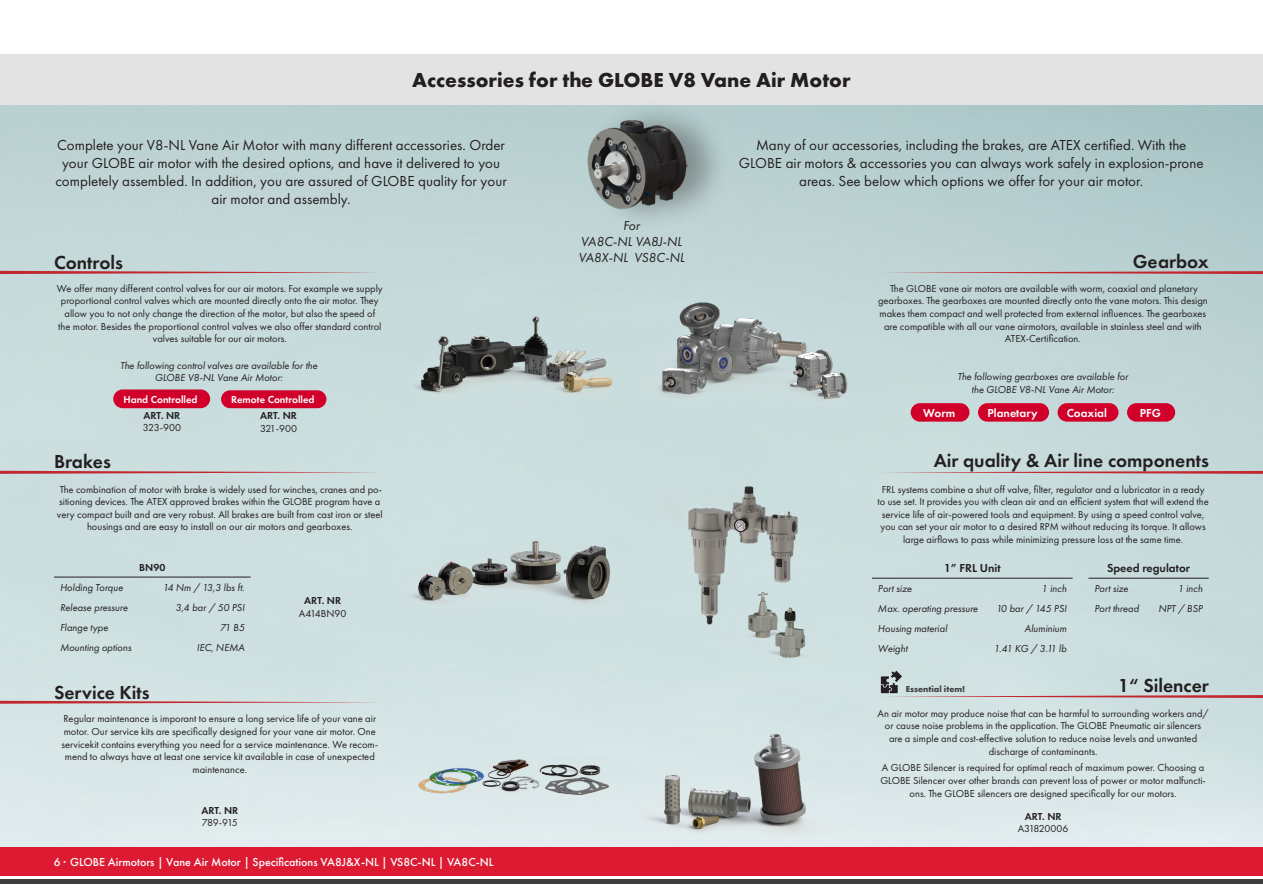
<style>
.page{position:relative;width:1263px;height:893px;background:#fff}
.page>*{position:absolute;margin:0;border:0;box-sizing:border-box;transform-origin:0 0}
.header{font:700 21px "Futura PT";color:#231f20}
.t1{font:600 19.5px "Futura PT";color:#231f20}
.t2{font:15px/18px "Futura PT";color:#231f20;text-align:center}
.t3{font:italic 13.5px "Futura PT";color:#231f20}
.t4{font:500 12px "Futura PT";color:#fff}
.t5{font:600 12px "Futura PT";color:#fff}
.t6{font:600 12px "Futura PT";color:#231f20}
.t7{font:10.5px/12.6px "Futura PT";color:#231f20;text-align:center}
.t8{font:italic 10.5px/12.6px "Futura PT";color:#231f20;text-align:center}
.t9{font:600 10.5px "Futura PT";color:#231f20}
.t10{font:600 10.5px "Futura PT";color:#fff}
.tussenkop{font:700 9px "Futura PT";color:#3e3e3f}
</style>
<div class="page">
<div style="left:0;top:847px;width:21px;height:29px;background:#dc1a32"></div>
<div style="left:1px;top:847px;width:1262px;height:29px;background:#dc1a32"></div>
<hr style="left:0;top:879px;width:1263px;height:4px;background:#3e3e3f">
<img style="left:0;top:104px;width:1263px;height:743px">
<div style="left:0;top:54px;width:1263px;height:50px;background:#e3e3e3"></div>
<hr style="left:54px;top:577px;width:98px;height:1px;background:#231f20">
<hr style="left:152px;top:577px;width:99px;height:1px;background:#231f20">
<svg style="left:0;top:471px;width:383px;height:3px"></svg>
<img style="left:409px;top:303px;width:205px;height:115px">
<div style="left:113px;top:389px;width:97px;height:19px;background:#d1002b;border-radius:9px"></div>
<div style="left:221px;top:390px;width:105px;height:18px;background:#d1002b;border-radius:9px"></div>
<svg style="left:0;top:271px;width:383px;height:3px"></svg>
<img style="left:641px;top:725px;width:191px;height:111px">
<img style="left:641px;top:293px;width:213px;height:114px">
<div style="left:911px;top:403px;width:58px;height:19px;background:#d1002b;border-radius:9px"></div>
<div style="left:978px;top:403px;width:71px;height:19px;background:#d1002b;border-radius:9px"></div>
<div style="left:1057px;top:403px;width:61px;height:19px;background:#d1002b;border-radius:9px"></div>
<div style="left:1127px;top:403px;width:48px;height:19px;background:#d1002b;border-radius:9px"></div>
<img style="left:405px;top:724px;width:213px;height:99px">
<svg style="left:0;top:701px;width:383px;height:3px"></svg>
<hr style="left:872px;top:578px;width:113px;height:1px;background:#231f20">
<hr style="left:985px;top:578px;width:88px;height:1px;background:#231f20">
<svg style="left:880px;top:471px;width:383px;height:3px"></svg>
<img style="left:681px;top:479px;width:125px;height:152px">
<img style="left:736px;top:589px;width:61px;height:54px">
<img style="left:760px;top:605px;width:61px;height:60px">
<img style="left:401px;top:511px;width:221px;height:125px">
<hr style="left:1088px;top:578px;width:63px;height:1px;background:#231f20">
<hr style="left:1151px;top:578px;width:58px;height:1px;background:#231f20">
<svg style="left:880px;top:271px;width:383px;height:3px"></svg>
<div style="left:586px;top:98px;width:145px;height:134px;background:#231f20;opacity:.37"></div>
<img style="left:535px;top:109px;width:193px;height:109px">
<svg style="left:880px;top:695px;width:383px;height:3px"></svg>
<img style="left:880px;top:671px;width:23px;height:23px">
<p class="header" style="left:412px;top:66px;width:440px">Accessories for the GLOBE V8 Vane Air Motor</p>
<p class="t2" style="left:55px;top:136px;width:453px">Complete your V8-NL Vane Air Motor with many different accessories. Order your GLOBE air motor with the desired options, and have it delivered to you completely assembled. In addition, you are assured of GLOBE quality for your air motor and assembly.</p>
<p class="t1" style="left:54px;top:251px;width:70px">Controls</p>
<p class="t7" style="left:57px;top:282px;width:327px">We offer many different control valves for our air motors. For example we supply proportional control valves which are mounted directly onto the air motor. They allow you to not only change the direction of the motor, but also the speed of<br>the motor. Besides the proportional control valves we also offer standard control valves suitable for our air motors.</p>
<p class="t1" style="left:54px;top:449px;width:58px">Brakes</p>
<p class="t8" style="left:120px;top:359px;width:199px">The following control valves are available for the<br>GLOBE V8-NL Vane Air Motor:</p>
<p class="t9" style="left:143px;top:408px;width:38px">ART. NR</p>
<p class="t7" style="left:143px;top:421px;width:40px">323-900</p>
<p class="t10" style="left:123px;top:393px;width:76px">Hand Controlled</p>
<p class="t10" style="left:231px;top:393px;width:85px">Remote Controlled</p>
<p class="t9" style="left:260px;top:409px;width:38px">ART. NR</p>
<p class="t7" style="left:260px;top:422px;width:39px">321-900</p>
<p class="t7" style="left:57px;top:483px;width:327px">The combination of motor with brake is widely used for winches, cranes and po&shy;sitioning devices. The ATEX approved brakes within the GLOBE program have a very compact built and are very robust. All brakes are built from cast iron or steel housings and are easy to install on our air motors and gearboxes.</p>
<p class="t9" style="left:139px;top:561px;width:28px">BN90</p>
<p class="t8" style="left:60px;top:581px;width:65px">Holding Torque</p>
<p class="t8" style="left:163px;top:581px;width:83px">14 Nm / 13,3 lbs ft.</p>
<p class="t8" style="left:60px;top:601px;width:69px">Release pressure</p>
<p class="t8" style="left:175px;top:601px;width:71px">3,4 bar / 50 PSI</p>
<p class="t8" style="left:60px;top:621px;width:50px">Flange type</p>
<p class="t8" style="left:220px;top:621px;width:26px">71 B5</p>
<p class="t8" style="left:60px;top:641px;width:73px">Mounting options</p>
<p class="t8" style="left:197px;top:641px;width:49px">IEC, NEMA</p>
<p class="t9" style="left:304px;top:594px;width:38px">ART. NR</p>
<p class="t7" style="left:299px;top:607px;width:49px">A414BN90</p>
<p class="t1" style="left:54px;top:680px;width:97px">Service Kits</p>
<p class="t7" style="left:62px;top:713px;width:318px">Regular maintenance is imporant to ensure a long service life of your vane air motor. Our service kits are specifically designed for your vane air motor. One servicekit contains everything you need for a service maintenance. We recom&shy;mend to always have at least one service kit available in case of unexpected maintenance.</p>
<p class="t9" style="left:201px;top:804px;width:38px">ART. NR</p>
<p class="t7" style="left:202px;top:817px;width:37px">789-915</p>
<p class="t4" style="left:54px;top:855px;width:441px">6 · GLOBE Airmotors | Vane Air Motor | Specifications VA8J&amp;X-NL | VS8C-NL | VA8C-NL</p>
<p class="t3" style="left:623px;top:217px;width:18px">For</p>
<p class="t3" style="left:581px;top:233px;width:103px">VA8C-NL VA8J-NL</p>
<p class="t3" style="left:578px;top:250px;width:108px">VA8X-NL VS8C-NL</p>
<p class="t2" style="left:739px;top:136px;width:466px">Many of our accessories, including the brakes, are ATEX certified. With the<br>GLOBE air motors &amp; accessories you can always work safely in explosion-prone areas. See below which options we offer for your air motor.</p>
<p class="t1" style="left:1133px;top:249px;width:78px">Gearbox</p>
<p class="t7" style="left:878px;top:282px;width:331px">The GLOBE vane air motors are available with worm, coaxial and planetary gearboxes. The gearboxes are mounted directly onto the vane motors. This design makes them compact and well protected from external influences. The gearboxes are compatible with all our vane airmotors, available in stainless steel and with ATEX-Certification.</p>
<p class="t8" style="left:958px;top:370px;width:172px">The following gearboxes are available for the GLOBE V8-NL Vane Air Motor:</p>
<p class="t5" style="left:923px;top:405px;width:34px">Worm</p>
<p class="t5" style="left:987px;top:405px;width:51px">Planetary</p>
<p class="t5" style="left:1067px;top:405px;width:42px">Coaxial</p>
<p class="t5" style="left:1140px;top:405px;width:23px">PFG</p>
<p class="t1" style="left:934px;top:448px;width:277px">Air quality &amp; Air line components</p>
<p class="t7" style="left:877px;top:483px;width:333px">FRL systems combine a shut off valve, filter, regulator and a lubricator in a ready to use set. It provides you with clean air and an efficient system that will extend the service life of air-powered tools and equipment. By using a speed control valve, you can set your air motor to a desired RPM without reducing its torque. It allows large airflows to pass while minimizing pressure loss at the same time.</p>
<p class="t6" style="left:944px;top:561px;width:58px">1” FRL Unit</p>
<p class="t8" style="left:878px;top:582px;width:35px">Port size</p>
<p class="t8" style="left:1041px;top:582px;width:27px">1 inch</p>
<p class="t8" style="left:878px;top:602px;width:101px">Max. operating pressure</p>
<p class="t8" style="left:996px;top:602px;width:72px">10 bar / 145 PSI</p>
<p class="t8" style="left:878px;top:622px;width:71px">Housing material</p>
<p class="t8" style="left:1024px;top:622px;width:44px">Aluminium</p>
<p class="t8" style="left:878px;top:642px;width:31px">Weight</p>
<p class="t8" style="left:994px;top:642px;width:74px">1.41 KG / 3.11 lb</p>
<p class="t6" style="left:1107px;top:561px;width:85px">Speed regulator</p>
<p class="t8" style="left:1094px;top:582px;width:35px">Port size</p>
<p class="t8" style="left:1178px;top:582px;width:27px">1 inch</p>
<p class="t8" style="left:1094px;top:602px;width:46px">Port thread</p>
<p class="t8" style="left:1158px;top:602px;width:46px">NPT / BSP</p>
<p class="tussenkop" style="left:906px;top:683px;width:61px">Essential item!</p>
<p class="t1" style="left:1118px;top:673px;width:92px">1“ Silencer</p>
<p class="t7" style="left:877px;top:707px;width:333px">An air motor may produce noise that can be harmful to surrounding workers and/ or cause noise problems in the application. The GLOBE Pneumatic air silencers are a simple and cost-effective solution to reduce noise levels and unwanted discharge of contaminants.</p>
<p class="t7" style="left:880px;top:761px;width:327px">A GLOBE Silencer is required for optimal reach of maximum power. Choosing a<br>GLOBE Silencer over other brands can prevent loss of power or motor malfuncti&shy;ons. The GLOBE silencers are designed specifically for our motors.</p>
<p class="t9" style="left:1025px;top:809px;width:38px">ART. NR</p>
<p class="t7" style="left:1018px;top:822px;width:52px">A31820006</p>
</div>
